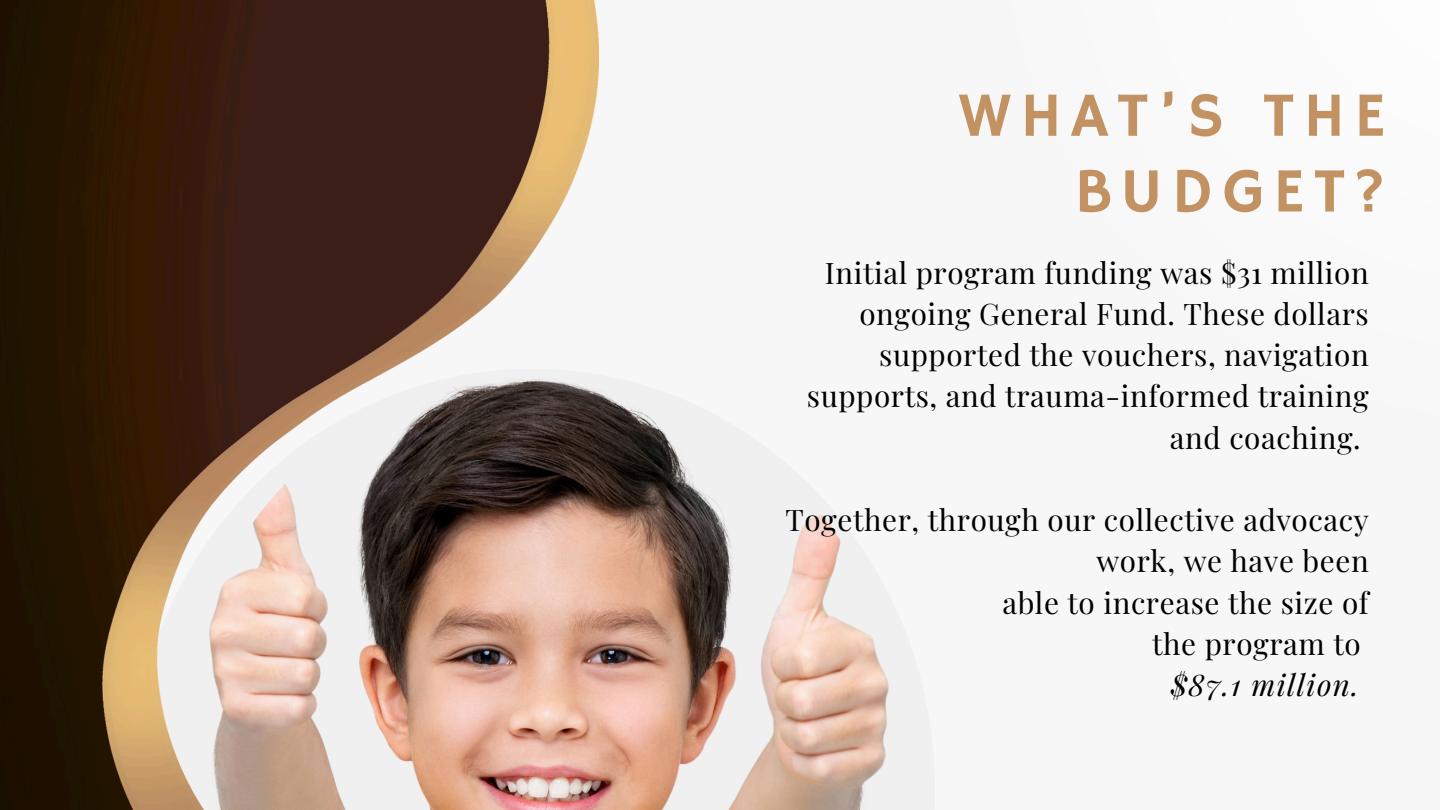
<style>
.page{position:relative;width:1440px;height:810px;background:#f7f7f7}
.page>*{position:absolute;margin:0;border:0;box-sizing:border-box;transform-origin:0 0}
.t1{font:63.2px/75.8px "Hammersmith One";letter-spacing:.14em;color:#c39262;text-align:right}
.t2{font:29.6px/41.2px "Playfair Display";letter-spacing:.02em;color:#000;text-align:right}
.t3{font:italic 29.6px "Playfair Display";letter-spacing:.05em;color:#000}
</style>
<div class="page">
<img style="left:0;top:0;width:599px;height:810px">
<img style="left:186px;top:375px;width:703px;height:435px">
<h1 class="t1" style="left:959px;top:80px;width:429px">WHAT’S THE<br>BUDGET?</h1>
<p class="t2" style="left:807px;top:251px;width:563px">Initial program funding was $31 million ongoing General Fund. These dollars supported the vouchers, navigation supports, and trauma-informed training and coaching.</p>
<p class="t2" style="left:785px;top:498px;width:585px">Together, through our collective advocacy work, we have been</p>
<p class="t2" style="left:1002px;top:581px;width:368px">able to increase the size of</p>
<p class="t2" style="left:1152px;top:622px;width:210px">the program to</p>
<p class="t3" style="left:1171px;top:664px;width:190px">$87.1 million.</p>
</div>
